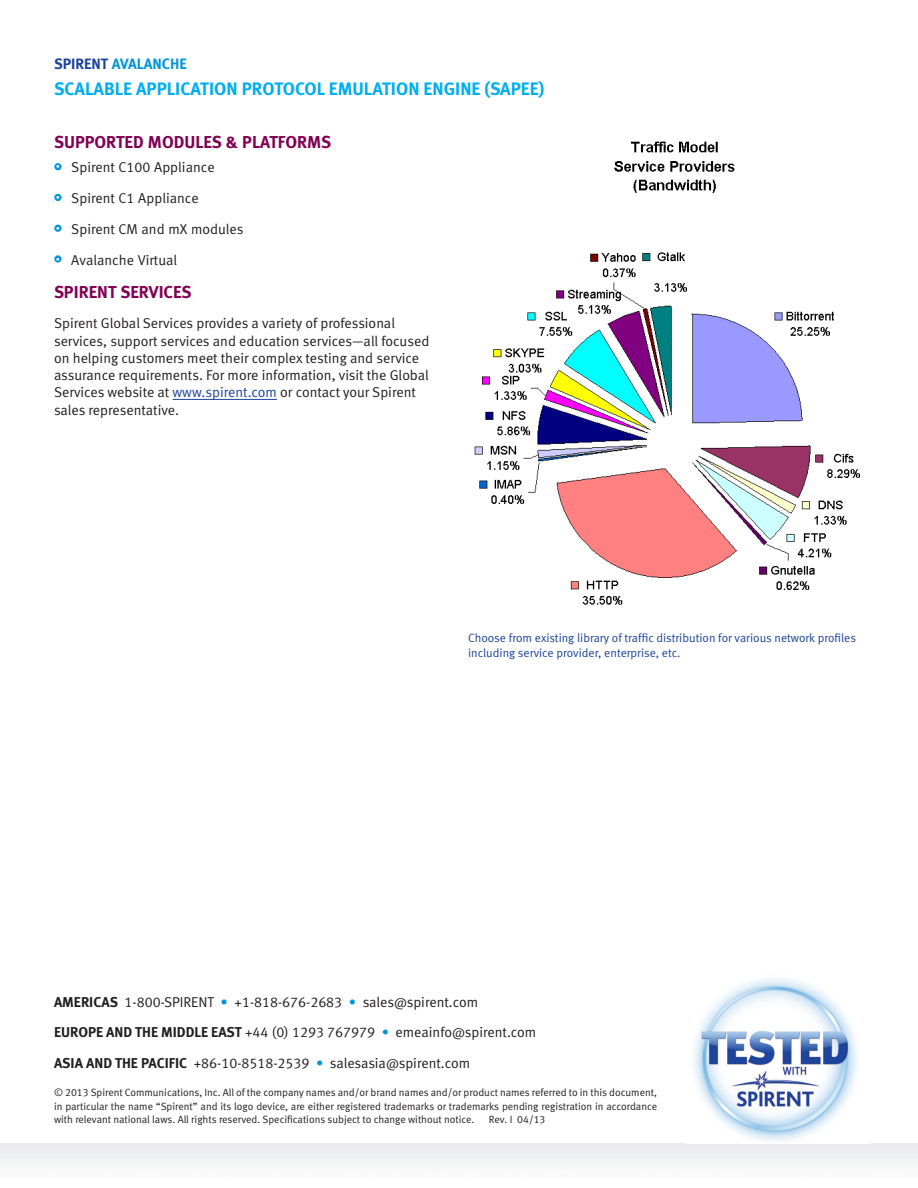
<style>
.page{position:relative;width:918px;height:1188px;background:#fff}
.page>*{position:absolute;margin:0;border:0;box-sizing:border-box;transform-origin:0 0}
.t1{font:18px "Meta Bold LF";color:#00aeef}
.SUBHEAD{font:17.25px "Meta Bold LF";color:#820053}
.t2{font:15px "Meta Bold LF";color:#0196d7}
.Body_Text{font:14.25px/17.2px "Meta Normal LF";color:#231f20}
.t3{font:12px/15px "Meta Normal LF";color:#1d449b}
.t4{font:10.5px/13.5px "Meta Normal LF";color:#231f20;text-align:justify}
.s1{color:#1d449b}
.s2{font-family:"Meta Bold LF"}
.s3{color:#0196d7}
</style>
<div class="page">
<img style="left:694px;top:978px;width:163px;height:164px">
<hr style="left:173px;top:399px;width:104px;height:1px;background:#1d449b">
<div style="left:54px;top:163px;width:8px;height:7px;border:4px solid #0196d7;border-radius:50%"></div>
<div style="left:54px;top:194px;width:8px;height:7px;border:4px solid #0196d7;border-radius:50%"></div>
<div style="left:54px;top:225px;width:8px;height:7px;border:4px solid #0196d7;border-radius:50%"></div>
<div style="left:54px;top:255px;width:8px;height:8px;border:4px solid #0196d7;border-radius:50%"></div>
<img style="left:474px;top:141px;width:386px;height:464px">
<p class="t2" style="left:54px;top:55px;width:135px"><span class="s1">SPIRENT</span> AVALANCHE</p>
<p class="t1" style="left:54px;top:78px;width:492px">SCALABLE APPLICATION PROTOCOL EMULATION ENGINE (SAPEE)</p>
<p class="SUBHEAD" style="left:54px;top:132px;width:279px">SUPPORTED MODULES &amp; PLATFORMS</p>
<p class="Body_Text" style="left:56px;top:159px;width:160px"><sup>•</sup> Spirent C100 Appliance</p>
<p class="Body_Text" style="left:56px;top:189px;width:144px"><sup>•</sup> Spirent C1 Appliance</p>
<p class="Body_Text" style="left:56px;top:220px;width:189px"><sup>•</sup> Spirent CM and mX modules</p>
<p class="Body_Text" style="left:56px;top:251px;width:123px"><sup>•</sup> Avalanche Virtual</p>
<p class="SUBHEAD" style="left:54px;top:281px;width:139px">SPIRENT SERVICES</p>
<p class="Body_Text" style="left:54px;top:315px;width:377px">Spirent Global Services provides a variety of professional services, support services and education services—all focused on helping customers meet their complex testing and service assurance requirements. For more information, visit the Global Services website at <span class="s1">www.spirent.com</span> or contact your Spirent sales representative.</p>
<p class="t3" style="left:468px;top:631px;width:390px">Choose from existing library of traffic distribution for various network profiles including service provider, enterprise, etc.</p>
<p class="Body_Text" style="left:54px;top:987px;width:484px;line-height:30.3px"><span class="s2">AMERICAS</span> 1-800-SPIRENT <span class="s3">•</span> +1-818-676-2683 <span class="s3">•</span> sales@spirent.com<br><span class="s2">EUROPE AND THE MIDDLE EAST</span> +44 (0) 1293 767979 <span class="s3">•</span> emeainfo@spirent.com<br><span class="s2">ASIA AND THE PACIFIC</span> +86-10-8518-2539 <span class="s3">•</span> salesasia@spirent.com</p>
<p class="t4" style="left:54px;top:1086px;width:605px">© 2013 Spirent Communications, Inc. All of the company names and/or brand names and/or product names referred to in this document, in particular the name “Spirent” and its logo device, are either registered trademarks or trademarks pending registration in accordance with relevant national laws. All rights reserved. Specifications subject to change without notice.</p>
<p class="t4" style="left:489px;top:1113px;width:58px">Rev. I 04/13</p>
</div>
